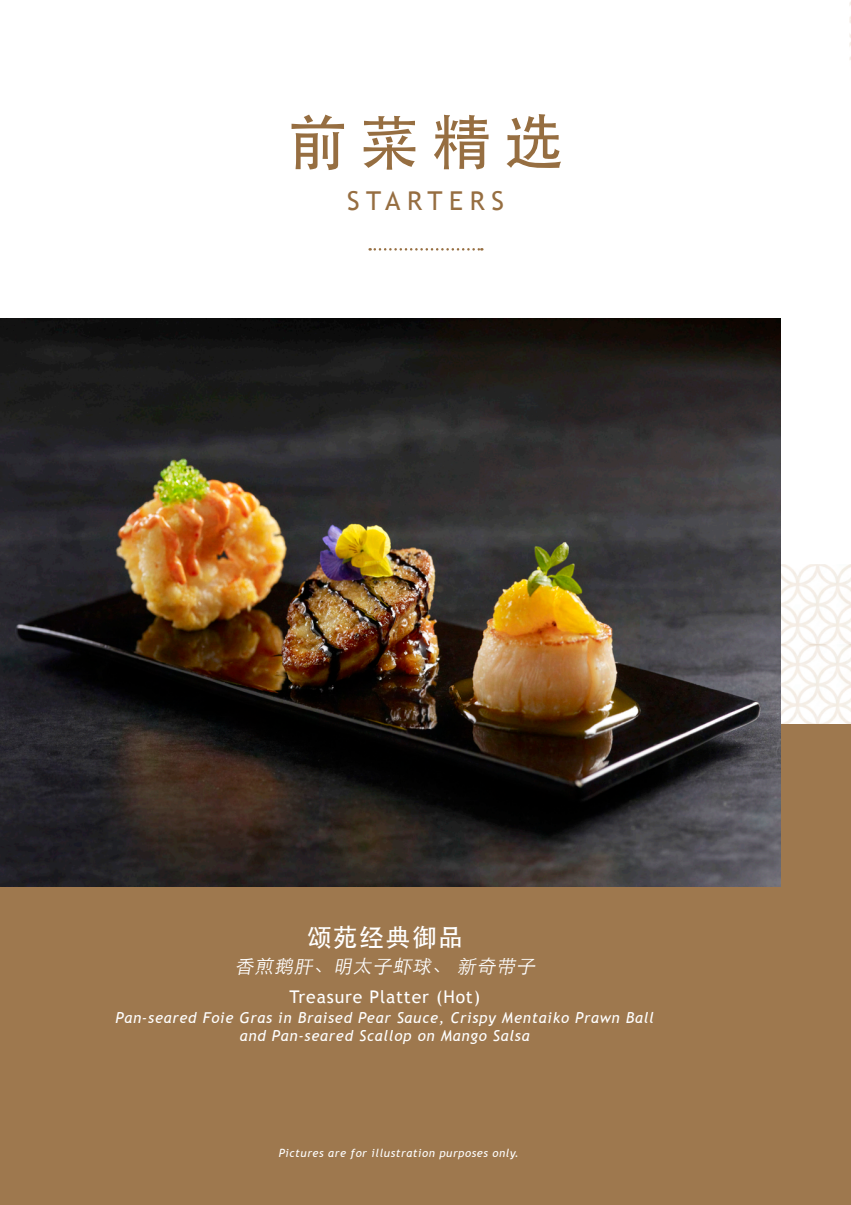
<style>
.page{position:relative;width:851px;height:1205px;background:#fff}
.page>*{position:absolute;margin:0;border:0;box-sizing:border-box;transform-origin:0 0}
.t1{font:60px "Adobe Heiti Std";color:#966e41}
.t2{font:26px "Trebuchet MS";letter-spacing:.25em;color:#966e41}
.t3{font:500 25px "ST Heiti SC";letter-spacing:.05em;color:#fff}
.t4{font:italic 300 18.75px "ST Heiti SC";color:#fff}
.t5{font:17.5px "Trebuchet MS";letter-spacing:.05em;color:#fff}
.t6{font:italic 15px "Trebuchet MS";letter-spacing:.05em;color:#fff}
.t7{font:italic 11.25px "Trebuchet MS";letter-spacing:.05em;color:#fff}
</style>
<div class="page">
<img style="left:849px;top:3px;width:1px;height:57px">
<img style="left:780px;top:564px;width:70px;height:80px">
<img style="left:780px;top:644px;width:70px;height:81px">
<div style="left:0;top:725px;width:850px;height:480px;background:#9e784e"></div>
<img style="left:0;top:319px;width:780px;height:567px">
<svg style="left:369px;top:248px;width:113px;height:3px"></svg>
<p class="t1" style="left:287px;top:107px;width:277px">前菜精选</p>
<p class="t2" style="left:347px;top:186px;width:158px">STARTERS</p>
<p class="t3" style="left:306px;top:923px;width:158px">颂苑经典御品</p>
<p class="t4" style="left:235px;top:949px;width:307px">香煎鹅肝、明太子虾球、 新奇带子</p>
<p class="t5" style="left:289px;top:986px;width:192px">Treasure Platter (Hot)</p>
<p class="t6" style="left:115px;top:1008px;width:540px">Pan-seared Foie Gras in Braised Pear Sauce, Crispy Mentaiko Prawn Ball</p>
<p class="t6" style="left:240px;top:1026px;width:291px">and Pan-seared Scallop on Mango Salsa</p>
<p class="t7" style="left:279px;top:1146px;width:241px">Pictures are for illustration purposes only.</p>
</div>
